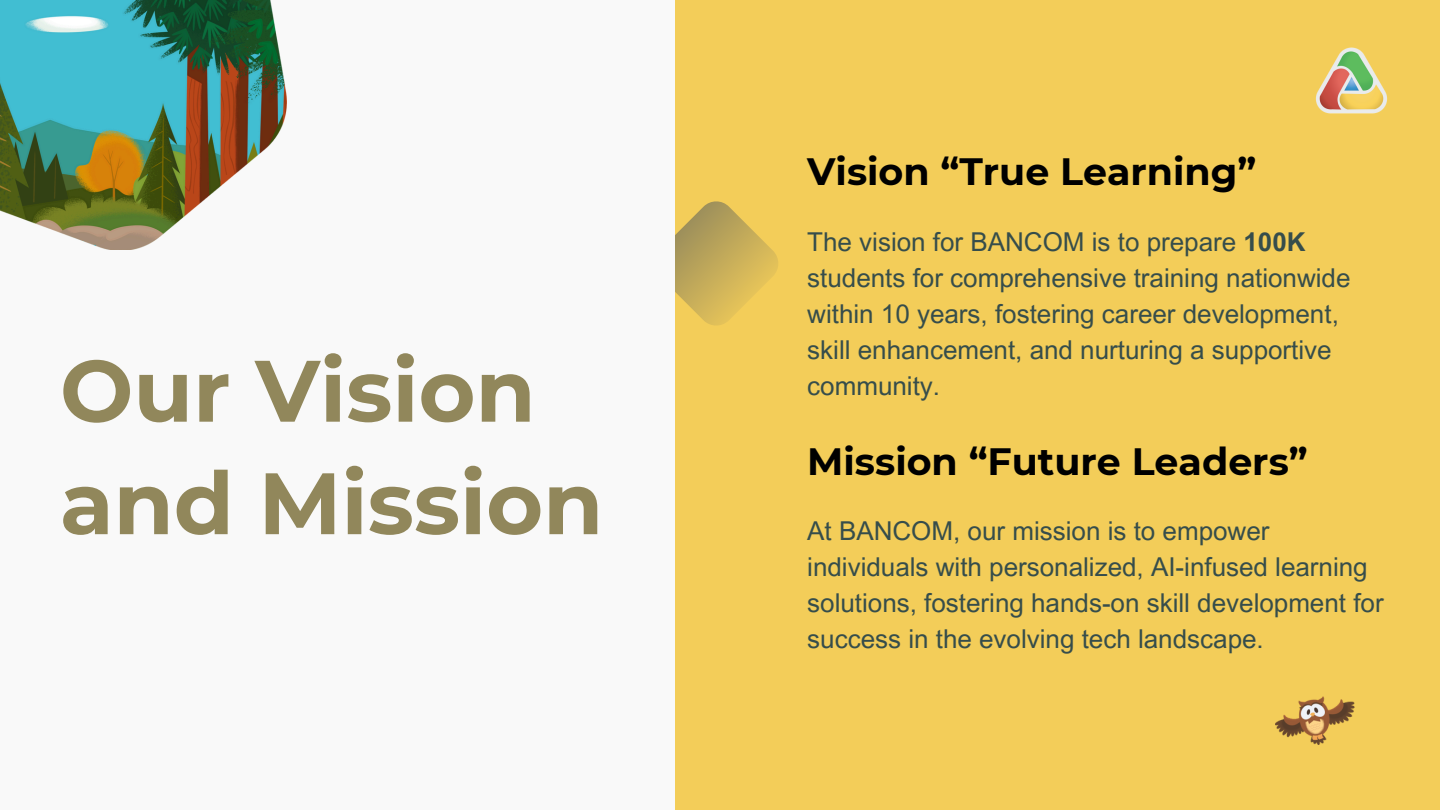
<style>
.page{position:relative;width:1440px;height:810px;background:#f3cd59}
.page>*{position:absolute;margin:0;border:0;box-sizing:border-box;transform-origin:0 0}
.t1{font:700 87px/112.5px "Montserrat";color:#91875b}
.t2{font:700 38px "Montserrat";color:#000}
.t3{font:26px/36px "Arial MT Pro";color:#364d4b}
.s1{font-weight:700}
</style>
<div class="page">
<svg style="left:675px;top:201px;width:103px;height:124px"></svg>
<div style="left:0;top:0;width:675px;height:809px;background:#f9f9f9"></div>
<img style="left:0;top:0;width:286px;height:250px">
<img style="left:1275px;top:696px;width:80px;height:48px">
<img style="left:1315px;top:47px;width:73px;height:67px">
<p class="t1" style="left:60px;top:334px;width:545px">Our Vision and Mission</p>
<p class="t2" style="left:807px;top:148px;width:451px">Vision “True Learning”</p>
<h2 class="t3" style="left:807px;top:227px;width:545px">The vision for BANCOM is to prepare <span class="s1">100K </span>students for comprehensive training nationwide within 10 years, fostering career development, skill enhancement, and nurturing a supportive community.</h2>
<p class="t2" style="left:807px;top:438px;width:502px">Mission “Future Leaders”</p>
<h1 class="t3" style="left:807px;top:517px;width:578px">At BANCOM, our mission is to empower individuals with personalized, AI-infused learning solutions, fostering hands-on skill development for success in the evolving tech landscape.</h1>
</div>
